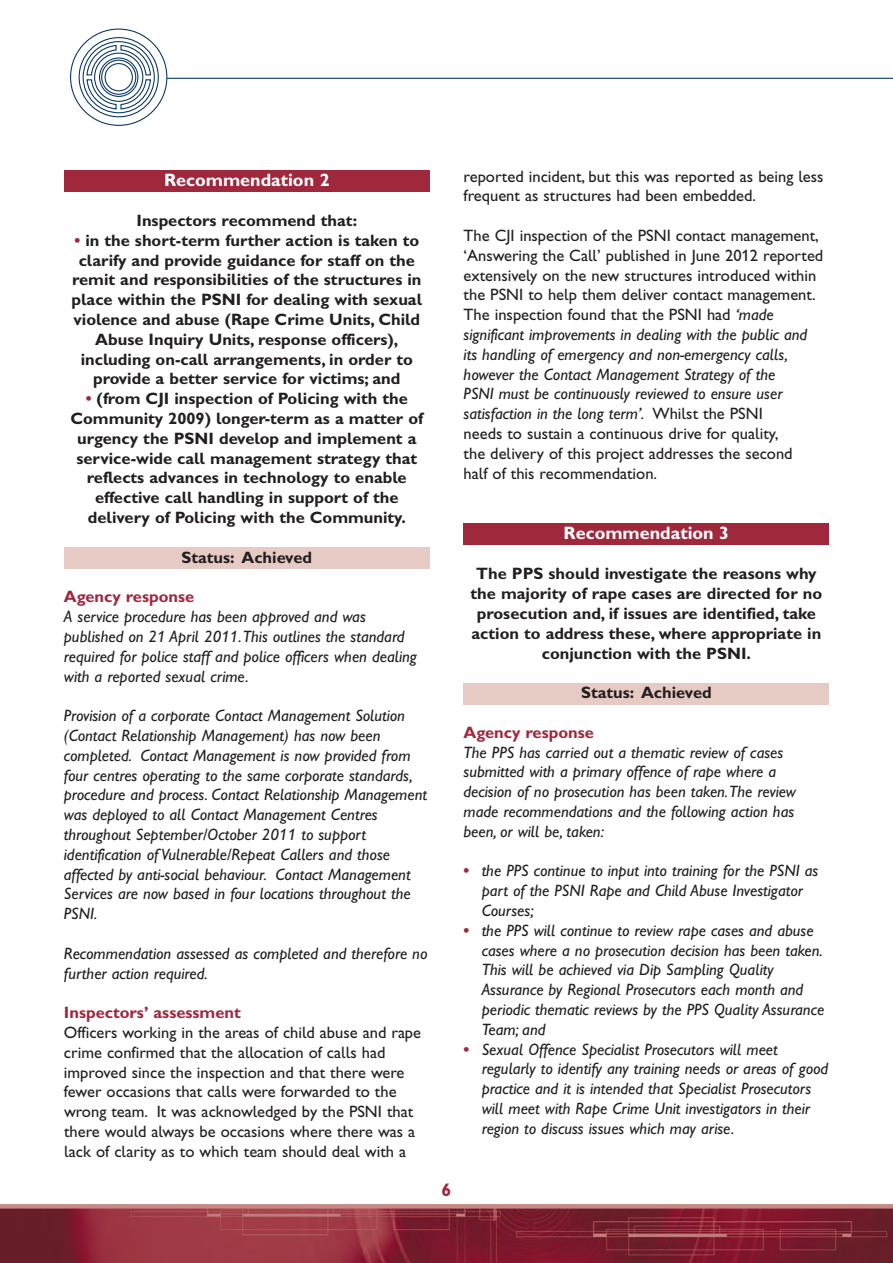
<style>
.page{position:relative;width:893px;height:1263px;background:#fff}
.page>*{position:absolute;margin:0;border:0;box-sizing:border-box;transform-origin:0 0}
.t1{font:18px "Gill Sans Hta Bold Plain";color:#fff}
.t2{font:18px "Gill Sans Hta Bold Plain";color:#9f283d}
.t3{font:italic 16.5px/19.8px "Gill Sans Hta";color:#231f20}
.t4{font:16.5px/19.8px "Gill Sans Hta";color:#231f20}
.t5{font:16.5px/19.8px "Gill Sans Hta Bold Plain";color:#231f20;text-align:center}
.t6{font:16.5px "Gill Sans Hta Bold Plain";color:#9f283d}
.s1{color:#9f283d}
.s2{font-style:italic}
.s3{font-family:"Gill Sans Hta Bold Plain";font-style:normal;color:#9f283d}
</style>
<div class="page">
<div style="left:463px;top:523px;width:366px;height:22px;background:#9f283d"></div>
<div style="left:64px;top:170px;width:365px;height:21px;background:#9f283d"></div>
<div style="left:463px;top:683px;width:366px;height:22px;background:#e6cac4"></div>
<div style="left:64px;top:548px;width:365px;height:21px;background:#e6cac4"></div>
<hr style="left:167px;top:78px;width:726px;height:1px;background:#003163">
<div style="left:83px;top:41px;width:72px;height:72px;border:1px solid #003163;border-radius:50%"></div>
<div style="left:79px;top:37px;width:80px;height:80px;border:1px solid #003163;border-radius:50%"></div>
<svg style="left:86px;top:44px;width:66px;height:66px"></svg>
<img style="left:0;top:1208px;width:893px;height:55px">
<hr style="left:0;top:1204px;width:893px;height:4px;background:#c68985">
<p class="t1" style="left:164px;top:173px;width:167px">Recommendation 2</p>
<p class="t5" style="left:137px;top:212px;width:222px">Inspectors recommend that:</p>
<p class="t5" style="left:71px;top:232px;width:352px"><span class="s1">•</span> in the short-term further action is taken to clarify and provide guidance for staff on the remit and responsibilities of the structures in place within the PSNI for dealing with sexual violence and abuse (Rape Crime Units, Child Abuse Inquiry Units, response officers), including on-call arrangements, in order to provide a better service for victims; and</p>
<p class="t5" style="left:70px;top:391px;width:354px"><span class="s1">•</span> (from CJI inspection of Policing with the Community 2009) longer-term as a matter of urgency the PSNI develop and implement a service-wide call management strategy that reflects advances in technology to enable effective call handling in support of the delivery of Policing with the Community.</p>
<p class="t5" style="left:181px;top:549px;width:132px">Status: Achieved</p>
<p class="t6" style="left:64px;top:591px;width:132px">Agency response</p>
<p class="t3" style="left:64px;top:608px;width:355px">A service procedure has been approved and was published on 21 April 2011.This outlines the standard required for police staff and police officers when dealing with a reported sexual crime.</p>
<p class="t3" style="left:64px;top:707px;width:365px">Provision of a corporate Contact Management Solution (Contact Relationship Management) has now been completed. Contact Management is now provided from four centres operating to the same corporate standards, procedure and process. Contact Relationship Management was deployed to all Contact Management Centres throughout September/October 2011 to support identification of Vulnerable/Repeat Callers and those affected by anti-social behaviour. Contact Management Services are now based in four locations throughout the PSNI.</p>
<p class="t3" style="left:64px;top:945px;width:365px">Recommendation assessed as completed and therefore no further action required.</p>
<p class="t6" style="left:64px;top:1007px;width:178px">Inspectors’ assessment</p>
<p class="t4" style="left:64px;top:1024px;width:359px">Officers working in the areas of child abuse and rape crime confirmed that the allocation of calls had improved since the inspection and that there were fewer occasions that calls were forwarded to the wrong team. It was acknowledged by the PSNI that there would always be occasions where there was a lack of clarity as to which team should deal with a</p>
<p class="t4" style="left:464px;top:168px;width:361px">reported incident, but this was reported as being less frequent as structures had been embedded.</p>
<p class="t4" style="left:464px;top:227px;width:361px">The CJI inspection of the PSNI contact management, ‘Answering the Call’ published in June 2012 reported extensively on the new structures introduced within the PSNI to help them deliver contact management.<br>The inspection found that the PSNI had <span class="s2">‘made significant improvements in dealing with the public and its handling of emergency and non-emergency calls, however the Contact Management Strategy of the<br>PSNI must be continuously reviewed to ensure user satisfaction in the long term’.</span> Whilst the PSNI<br>needs to sustain a continuous drive for quality,<br>the delivery of this project addresses the second<br>half of this recommendation.</p>
<p class="t1" style="left:564px;top:527px;width:167px">Recommendation 3</p>
<p class="t5" style="left:471px;top:566px;width:353px">The PPS should investigate the reasons why the majority of rape cases are directed for no prosecution and, if issues are identified, take action to address these, where appropriate in conjunction with the PSNI.</p>
<p class="t5" style="left:581px;top:684px;width:132px">Status: Achieved</p>
<p class="t6" style="left:463px;top:726px;width:132px">Agency response</p>
<p class="t3" style="left:463px;top:744px;width:334px">The PPS has carried out a thematic review of cases submitted with a primary offence of rape where a decision of no prosecution has been taken.The review made recommendations and the following action has been, or will be, taken:</p>
<p class="t3" style="left:482px;top:862px;width:338px;text-indent:-18px"><span class="s3">•</span> the PPS continue to input into training for the PSNI as part of the PSNI Rape and Child Abuse Investigator<br>Courses;</p>
<p class="t3" style="left:482px;top:922px;width:344px;text-indent:-18px"><span class="s3">•</span> the PPS will continue to review rape cases and abuse cases where a no prosecution decision has been taken.<br>This will be achieved via Dip Sampling Quality Assurance by Regional Prosecutors each month and periodic thematic reviews by the PPS Quality Assurance Team; and</p>
<p class="t3" style="left:482px;top:1041px;width:348px;text-indent:-18px"><span class="s3">•</span> Sexual Offence Specialist Prosecutors will meet regularly to identify any training needs or areas of good practice and it is intended that Specialist Prosecutors will meet with Rape Crime Unit investigators in their region to discuss issues which may arise.</p>
<p class="t2" style="left:441px;top:1184px;width:11px">6</p>
</div>
